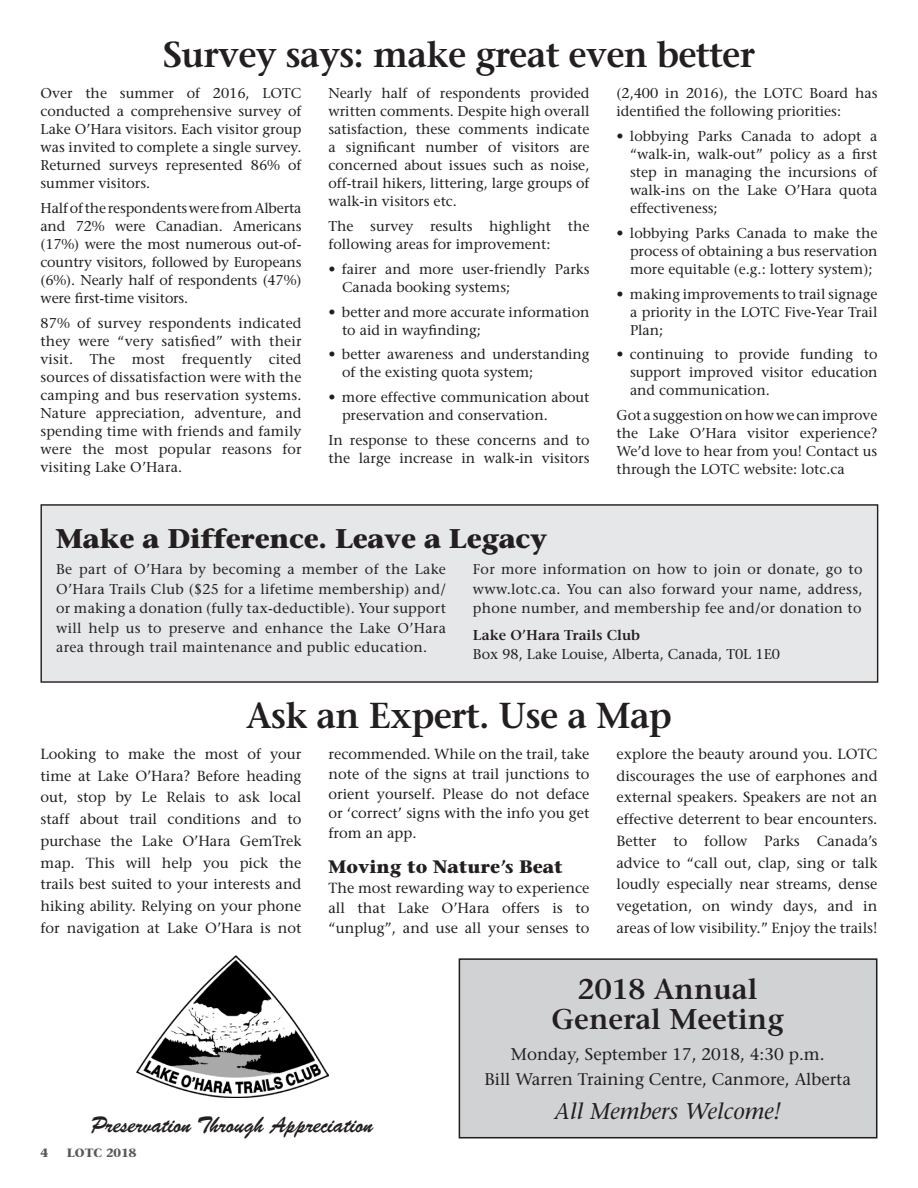
<style>
.page{position:relative;width:918px;height:1188px;background:#fff}
.page>*{position:absolute;margin:0;border:0;box-sizing:border-box;transform-origin:0 0}
.t1{font:600 36px "Stone Serif";letter-spacing:-.02em;color:#231f20}
.t2{font:600 28.5px/30px "Stone Serif";color:#231f20;text-align:center}
.Copy{font:700 27px "Stone Serif";letter-spacing:-.01em;color:#231f20}
.t3{font:italic 22.8px "Stone Serif";color:#231f20}
.t4{font:22.2px "Brush Script";color:#231f20}
.Subhead{font:700 18px "Stone Serif";color:#231f20}
.t5{font:16.95px "Stone Serif";color:#231f20}
.Copy-2{font:14.7px/21.8px "Stone Serif";color:#231f20;text-align:justify}
.Copy-3{font:14.25px/18px "Stone Serif";color:#231f20;text-align:justify}
.Copy-4{font:600 14.25px "Stone Serif";color:#231f20}
.t6{font:700 12px "Stone Serif";color:#57585a}
</style>
<div class="page">
<div style="left:41px;top:505px;width:837px;height:177px;background:#e6e7e9"></div>
<div style="left:41px;top:504px;width:837px;height:179px;border:1px solid #231f20"></div>
<img style="left:136px;top:956px;width:192px;height:142px">
<div style="left:459px;top:959px;width:418px;height:179px;background:#d1d2d4"></div>
<div style="left:459px;top:958px;width:419px;height:181px;border:2px solid #231f20"></div>
<p class="t1" style="left:163px;top:33px;width:593px">Survey says: make great even better</p>
<p class="Copy-3" style="left:40px;top:85px;width:263px">Over the summer of 2016, LOTC conducted a comprehensive survey of Lake O’Hara visitors. Each visitor group was invited to complete a single survey.<br>Returned surveys represented 86% of summer visitors.</p>
<p class="Copy-3" style="left:40px;top:199px;width:263px">Half of the respondents were from Alberta and 72% were Canadian. Americans (17%) were the most numerous out-of&shy;country visitors, followed by Europeans (6%). Nearly half of respondents (47%) were first-time visitors.</p>
<p class="Copy-3" style="left:40px;top:314px;width:263px">87% of survey respondents indicated they were “very satisfied” with their visit. The most frequently cited sources of dissatisfaction were with the camping and bus reservation systems.<br>Nature appreciation, adventure, and spending time with friends and family were the most popular reasons for visiting Lake O’Hara.</p>
<p class="Copy-3" style="left:328px;top:85px;width:263px">Nearly half of respondents provided written comments. Despite high overall satisfaction, these comments indicate a significant number of visitors are concerned about issues such as noise, off-trail hikers, littering, large groups of walk-in visitors etc.</p>
<p class="Copy-3" style="left:328px;top:217px;width:262px">The survey results highlight the following areas for improvement:</p>
<p class="Copy-3" style="left:342px;top:260px;width:249px;text-indent:-14px">• fairer and more user-friendly Parks<br>Canada booking systems;</p>
<p class="Copy-3" style="left:342px;top:303px;width:249px;text-indent:-14px">• better and more accurate information to aid in wayfinding;</p>
<p class="Copy-3" style="left:342px;top:346px;width:249px;text-indent:-14px">• better awareness and understanding of the existing quota system;</p>
<p class="Copy-3" style="left:342px;top:388px;width:249px;text-indent:-14px">• more effective communication about preservation and conservation.</p>
<p class="Copy-3" style="left:328px;top:431px;width:262px">In response to these concerns and to the large increase in walk-in visitors</p>
<p class="Copy-3" style="left:616px;top:85px;width:263px">(2,400 in 2016), the LOTC Board has identified the following priorities:</p>
<p class="Copy-3" style="left:630px;top:127px;width:249px;text-indent:-14px">• lobbying Parks Canada to adopt a “walk-in, walk-out” policy as a first step in managing the incursions of walk-ins on the Lake O’Hara quota effectiveness;</p>
<p class="Copy-3" style="left:630px;top:224px;width:249px;text-indent:-14px">• lobbying Parks Canada to make the process of obtaining a bus reservation more equitable (e.g.: lottery system);</p>
<p class="Copy-3" style="left:630px;top:285px;width:249px;text-indent:-14px">• making improvements to trail signage a priority in the LOTC Five-Year Trail Plan;</p>
<p class="Copy-3" style="left:630px;top:346px;width:249px;text-indent:-14px">• continuing to provide funding to support improved visitor education and communication.</p>
<p class="Copy-3" style="left:616px;top:406px;width:263px">Got a suggestion on how we can improve the Lake O’Hara visitor experience?<br>We’d love to hear from you! Contact us through the LOTC website: lotc.ca</p>
<p class="Copy" style="left:56px;top:522px;width:492px">Make a Difference. Leave a Legacy</p>
<p class="Copy-3" style="left:56px;top:560px;width:391px;line-height:19.5px">Be part of O’Hara by becoming a member of the Lake O’Hara Trails Club ($25 for a lifetime membership) and/ or making a donation (fully tax-deductible). Your support will help us to preserve and enhance the Lake O’Hara area through trail maintenance and public education.</p>
<p class="Copy-3" style="left:473px;top:560px;width:391px;line-height:19.5px">For more information on how to join or donate, go to www.lotc.ca. You can also forward your name, address, phone number, and membership fee and/or donation to</p>
<p class="Copy-4" style="left:473px;top:626px;width:169px">Lake O’Hara Trails Club</p>
<p class="Copy-3" style="left:473px;top:645px;width:309px">Box 98, Lake Louise, Alberta, Canada, T0L 1E0</p>
<p class="t1" style="left:246px;top:694px;width:427px">Ask an Expert. Use a Map</p>
<p class="Copy-2" style="left:40px;top:743px;width:263px">Looking to make the most of your time at Lake O’Hara? Before heading out, stop by Le Relais to ask local staff about trail conditions and to purchase the Lake O’Hara GemTrek map. This will help you pick the trails best suited to your interests and hiking ability. Relying on your phone for navigation at Lake O’Hara is not</p>
<p class="Copy-2" style="left:328px;top:744px;width:263px;line-height:19.8px">recommended. While on the trail, take note of the signs at trail junctions to orient yourself. Please do not deface or ‘correct’ signs with the info you get from an app.</p>
<p class="Subhead" style="left:328px;top:856px;width:236px">Moving to Nature’s Beat</p>
<p class="Copy-2" style="left:328px;top:878px;width:263px;line-height:19.8px">The most rewarding way to experience all that Lake O’Hara offers is to “unplug”, and use all your senses to</p>
<p class="Copy-2" style="left:616px;top:743px;width:263px">explore the beauty around you. LOTC discourages the use of earphones and external speakers. Speakers are not an effective deterrent to bear encounters.<br>Better to follow Parks Canada’s advice to “call out, clap, sing or talk loudly especially near streams, dense vegetation, on windy days, and in areas of low visibility.” Enjoy the trails!</p>
<p class="t4" style="left:91px;top:1110px;width:284px">Preservation Through Appreciation</p>
<p class="t6" style="left:40px;top:1145px;width:9px">4</p>
<p class="t6" style="left:67px;top:1145px;width:71px">LOTC 2018</p>
<p class="t2" style="left:552px;top:974px;width:234px">2018 Annual<br>General Meeting</p>
<p class="t5" style="left:511px;top:1044px;width:315px">Monday, September 17, 2018, 4:30 p.m.</p>
<p class="t5" style="left:484px;top:1069px;width:368px">Bill Warren Training Centre, Canmore, Alberta</p>
<p class="t3" style="left:554px;top:1098px;width:228px">All Members Welcome!</p>
</div>
